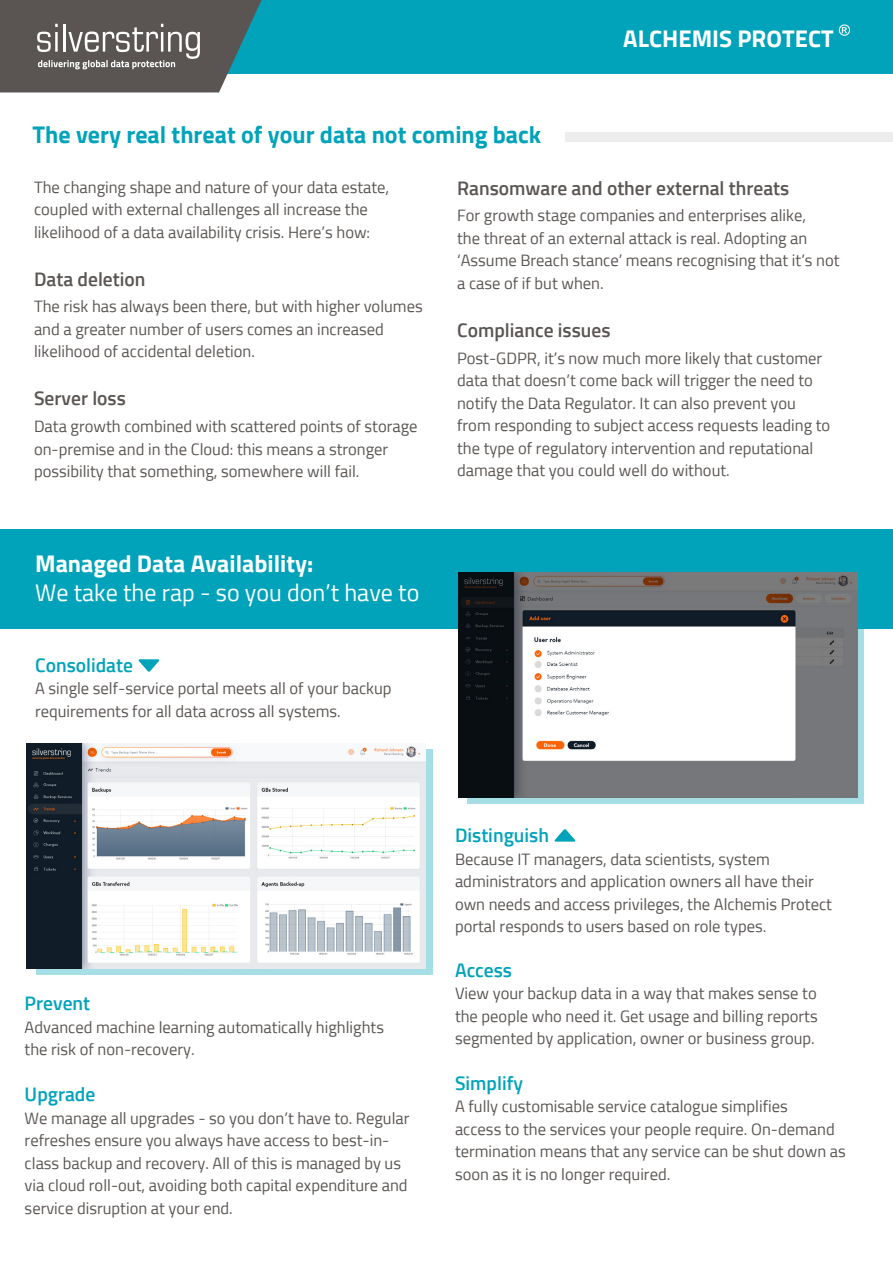
<style>
.page{position:relative;width:893px;height:1263px;background:#fff}
.page>*{position:absolute;margin:0;border:0;box-sizing:border-box;transform-origin:0 0}
.t1{font:700 24px "Sunflower";color:#fff}
.t2{font:700 24px "Sunflower";color:#00a3ba}
.t3{font:300 24px "Sunflower";color:#fff}
.t4{font:500 19.5px "Sunflower";color:#5a5553}
.t5{font:500 19.5px "Sunflower";color:#00a3ba}
.t6{font:300 16.5px/22.5px "Sunflower";color:#5a5553}
</style>
<div class="page">
<div style="left:0;top:0;width:893px;height:74px;background:#00a3ba"></div>
<svg style="left:0;top:0;width:261px;height:92px;background:#656968"></svg>
<svg style="left:839px;top:24px;width:11px;height:12px"></svg>
<div style="left:566px;top:132px;width:327px;height:9px;background:#ededed"></div>
<div style="left:0;top:529px;width:893px;height:100px;background:#00a3ba"></div>
<div style="left:36px;top:749px;width:396px;height:226px;background:linear-gradient(to right,#a6dee6,#a6dee6)"></div>
<img style="left:26px;top:744px;width:400px;height:224px">
<svg style="left:468px;top:629px;width:396px;height:175px;background:#9fd1d9"></svg>
<img style="left:458px;top:573px;width:400px;height:224px">
<svg style="left:555px;top:829px;width:20px;height:13px"></svg>
<svg style="left:139px;top:659px;width:20px;height:13px"></svg>
<h1 class="t1" style="left:623px;top:27px;width:224px">ALCHEMIS PROTECT™</h1>
<h1 class="t2" style="left:33px;top:124px;width:510px">The very real threat of your data not coming back</h1>
<p class="t6" style="left:34px;top:177px;width:357px">The changing shape and nature of your data estate, coupled with external challenges all increase the likelihood of a data availability crisis. Here’s how:</p>
<p class="t4" style="left:34px;top:270px;width:113px">Data deletion</p>
<p class="t6" style="left:34px;top:296px;width:390px">The risk has always been there, but with higher volumes and a greater number of users comes an increased likelihood of accidental deletion.</p>
<p class="t4" style="left:34px;top:390px;width:93px">Server loss</p>
<p class="t6" style="left:34px;top:416px;width:385px">Data growth combined with scattered points of storage on-premise and in the Cloud: this means a stronger possibility that something, somewhere will fail.</p>
<p class="t4" style="left:457px;top:179px;width:334px">Ransomware and other external threats</p>
<p class="t6" style="left:457px;top:205px;width:384px">For growth stage companies and enterprises alike,<br>the threat of an external attack is real. Adopting an ‘Assume Breach stance’ means recognising that it’s not a case of if but when.</p>
<p class="t4" style="left:457px;top:321px;width:155px">Compliance issues</p>
<p class="t6" style="left:457px;top:348px;width:375px">Post-GDPR, it’s now much more likely that customer data that doesn’t come back will trigger the need to notify the Data Regulator. It can also prevent you from responding to subject access requests leading to the type of regulatory intervention and reputational damage that you could well do without.</p>
<h1 class="t1" style="left:35px;top:552px;width:280px">Managed Data Availability:</h1>
<h1 class="t3" style="left:35px;top:581px;width:386px">We take the rap - so you don’t have to</h1>
<p class="t5" style="left:35px;top:656px;width:100px">Consolidate</p>
<p class="t6" style="left:35px;top:678px;width:358px">A single self-service portal meets all of your backup requirements for all data across all systems.</p>
<p class="t5" style="left:25px;top:995px;width:67px">Prevent</p>
<p class="t6" style="left:25px;top:1017px;width:361px">Advanced machine learning automatically highlights the risk of non-recovery.</p>
<p class="t5" style="left:25px;top:1086px;width:72px">Upgrade</p>
<p class="t6" style="left:25px;top:1108px;width:386px">We manage all upgrades - so you don’t have to. Regular refreshes ensure you always have access to best-in&shy;class backup and recovery. All of this is managed by us via cloud roll-out, avoiding both capital expenditure and service disruption at your end.</p>
<p class="t5" style="left:455px;top:826px;width:95px">Distinguish</p>
<p class="t6" style="left:455px;top:849px;width:378px">Because IT managers, data scientists, system administrators and application owners all have their own needs and access privileges, the Alchemis Protect portal responds to users based on role types.</p>
<p class="t5" style="left:455px;top:961px;width:59px">Access</p>
<p class="t6" style="left:455px;top:983px;width:364px;text-align:justify">View your backup data in a way that makes sense to the people who need it. Get usage and billing reports segmented by application, owner or business group.</p>
<p class="t5" style="left:455px;top:1074px;width:70px">Simplify</p>
<p class="t6" style="left:455px;top:1096px;width:392px">A fully customisable service catalogue simplifies<br>access to the services your people require. On-demand termination means that any service can be shut down as soon as it is no longer required.</p>
</div>
